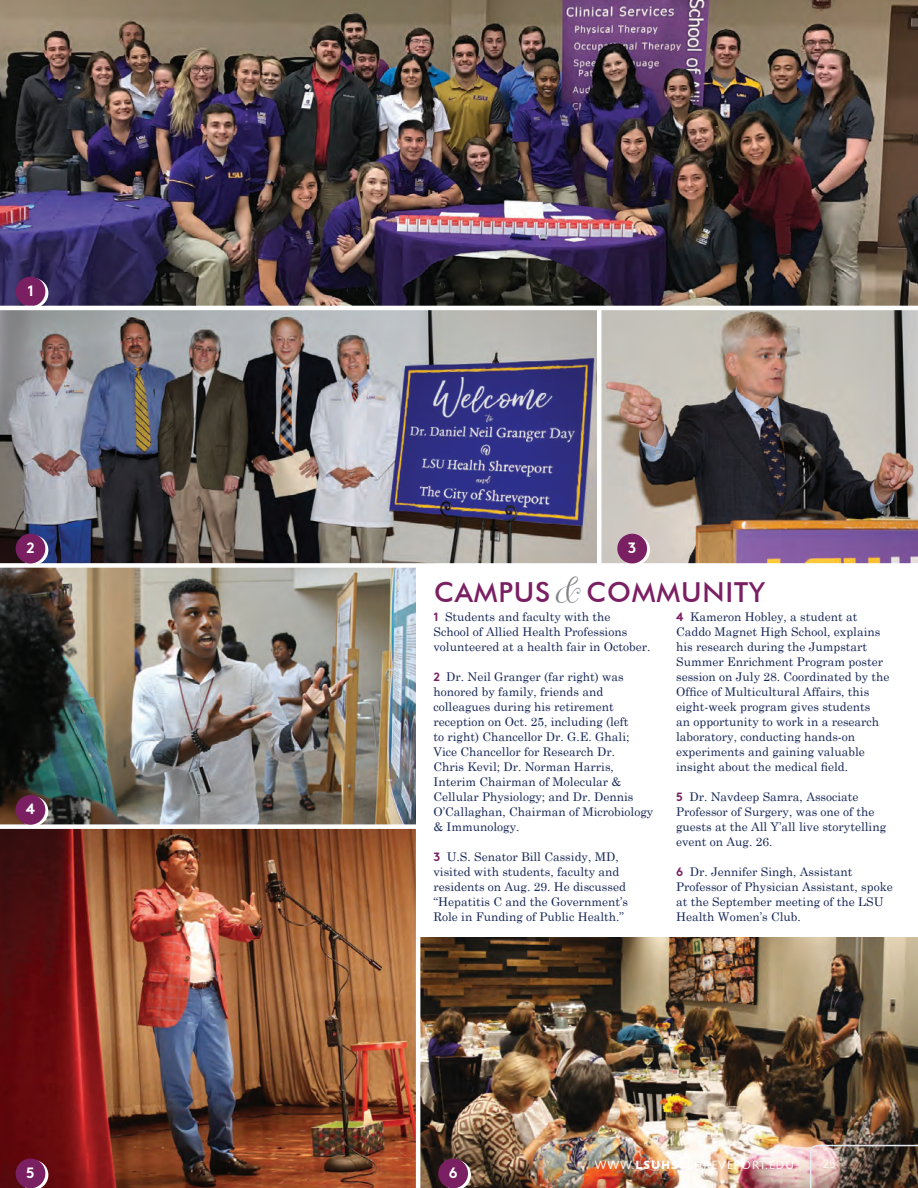
<style>
.page{position:relative;width:918px;height:1188px;background:#fff}
.page>*{position:absolute;margin:0;border:0;box-sizing:border-box;transform-origin:0 0}
.t1{font:48.6px "Dorchester Script";color:#808285}
.t2{font:500 27.6px "Futura BT";letter-spacing:.03em;color:#791f62}
.t3{font:700 15px "Brown Std";color:#fff}
.t4{font:12px/15px "Century Schoolbook";color:#172756}
.t5{font:12px "Humanist 531 BT Roman A";letter-spacing:.07em;color:#fff}
.t6{font:300 12px "Brown Std";color:#fff}
.s1{font-family:"Brown Std";font-weight:700;color:#791f62}
.s2{font-family:"Humanist 531 BT Black A"}
</style>
<div class="page">
<img style="left:420px;top:937px;width:498px;height:251px">
<img style="left:0;top:568px;width:416px;height:620px">
<img style="left:0;top:310px;width:597px;height:253px">
<img style="left:601px;top:310px;width:317px;height:253px">
<img style="left:0;top:0;width:918px;height:306px">
<svg style="left:19px;top:1160px;width:29px;height:28px"></svg>
<div style="left:16px;top:1159px;width:29px;height:29px;background:#791f62;border-radius:50%"></div>
<svg style="left:441px;top:1160px;width:30px;height:28px"></svg>
<div style="left:438px;top:1159px;width:30px;height:29px;background:#791f62;border-radius:50%"></div>
<svg style="left:19px;top:278px;width:29px;height:30px"></svg>
<div style="left:16px;top:277px;width:29px;height:29px;background:#791f62;border-radius:50%"></div>
<hr style="left:0;top:306px;width:918px;height:4px;background:#fff">
<svg style="left:620px;top:535px;width:30px;height:30px"></svg>
<div style="left:617px;top:534px;width:30px;height:29px;background:#791f62;border-radius:50%"></div>
<svg style="left:19px;top:535px;width:29px;height:30px"></svg>
<div style="left:16px;top:534px;width:29px;height:29px;background:#791f62;border-radius:50%"></div>
<div style="left:0;top:824px;width:420px;height:5px;background:#fff"></div>
<svg style="left:19px;top:796px;width:29px;height:30px"></svg>
<div style="left:16px;top:795px;width:29px;height:30px;background:#791f62;border-radius:50%"></div>
<img style="left:810px;top:1145px;width:108px;height:43px">
<p class="t3" style="left:27px;top:282px;width:8px">1</p>
<p class="t3" style="left:27px;top:539px;width:10px">2</p>
<p class="t3" style="left:628px;top:539px;width:10px">3</p>
<p class="t3" style="left:26px;top:800px;width:11px">4</p>
<p class="t3" style="left:26px;top:1164px;width:10px">5</p>
<h1 class="t1" style="left:554px;top:558px;width:29px">&amp;</h1>
<h2 class="t2" style="left:434px;top:575px;width:118px">CAMPUS</h2>
<h2 class="t2" style="left:586px;top:575px;width:180px">COMMUNITY</h2>
<p class="t4" style="left:434px;top:608px;width:219px"><span class="s1">1</span> Students and faculty with the<br>School of Allied Health Professions volunteered at a health fair in October.</p>
<p class="t4" style="left:434px;top:668px;width:221px"><span class="s1">2</span> Dr. Neil Granger (far right) was honored by family, friends and colleagues during his retirement reception on Oct. 25, including (left<br>to right) Chancellor Dr. G.E. Ghali;<br>Vice Chancellor for Research Dr.<br>Chris Kevil; Dr. Norman Harris,<br>Interim Chairman of Molecular &amp;<br>Cellular Physiology; and Dr. Dennis<br>O’Callaghan, Chairman of Microbiology &amp; Immunology.</p>
<p class="t4" style="left:434px;top:848px;width:196px"><span class="s1">3</span> U.S. Senator Bill Cassidy, MD, visited with students, faculty and residents on Aug. 29. He discussed “Hepatitis C and the Government’s Role in Funding of Public Health.”</p>
<p class="t4" style="left:676px;top:608px;width:215px"><span class="s1">4</span> Kameron Hobley, a student at Caddo Magnet High School, explains his research during the Jumpstart Summer Enrichment Program poster session on July 28. Coordinated by the Office of Multicultural Affairs, this eight-week program gives students<br>an opportunity to work in a research laboratory, conducting hands-on experiments and gaining valuable insight about the medical field.</p>
<p class="t4" style="left:676px;top:788px;width:212px"><span class="s1">5</span> Dr. Navdeep Samra, Associate<br>Professor of Surgery, was one of the guests at the All Y’all live storytelling event on Aug. 26.</p>
<p class="t4" style="left:676px;top:863px;width:218px"><span class="s1">6</span> Dr. Jennifer Singh, Assistant<br>Professor of Physician Assistant, spoke at the September meeting of the LSU<br>Health Women’s Club.</p>
<p class="t3" style="left:449px;top:1164px;width:10px">6</p>
<p class="t5" style="left:595px;top:1157px;width:201px">WWW.<span class="s2">LSUHSC</span>SHREVEPORT.EDU</p>
<p class="t6" style="left:823px;top:1157px;width:14px">25</p>
</div>
